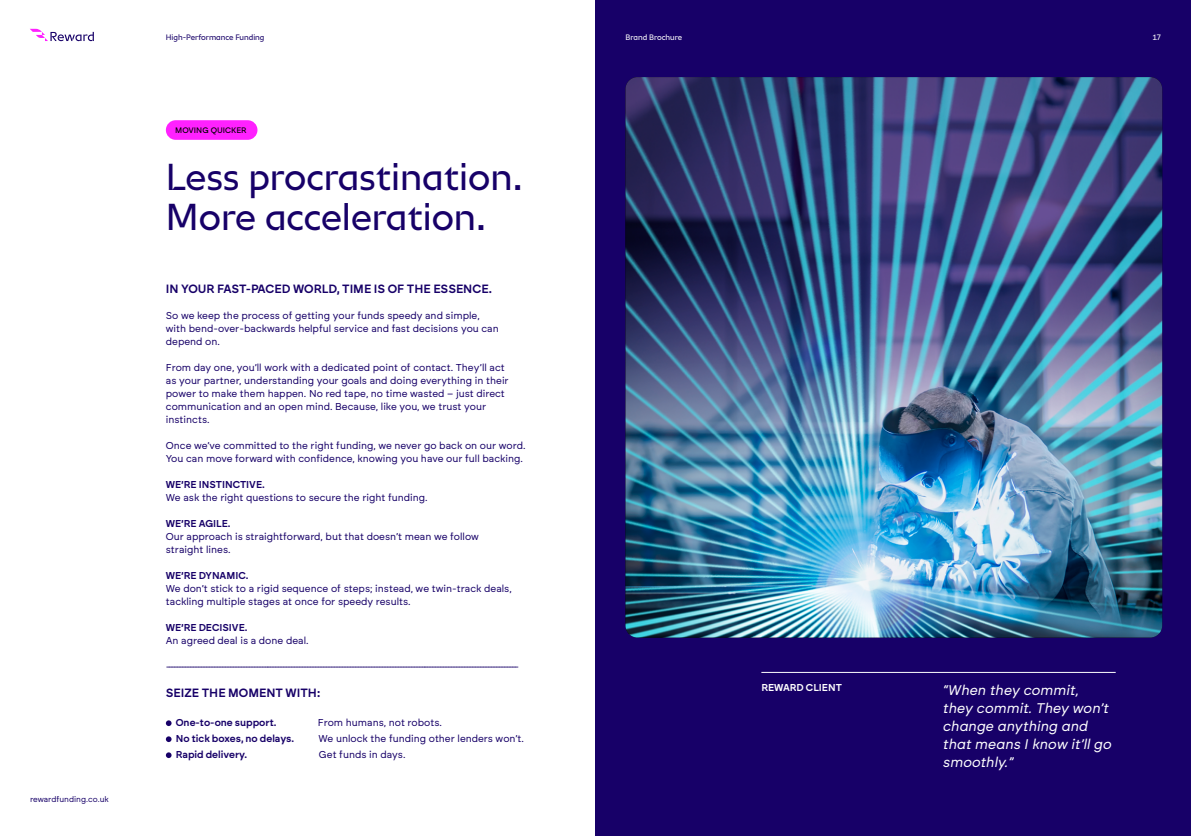
<style>
.page{position:relative;width:1191px;height:836px;background:#fff}
.page>*{position:absolute;margin:0;border:0;box-sizing:border-box;transform-origin:0 0}
.t1{font:38px/40px "F37 Incise";letter-spacing:-.005em;color:#170068}
.t2{font:italic 14px/18px "Brockmann";color:#fff}
.t3{font:600 12px "Brockmann";color:#170068}
.t4{font:10px/13px "Brockmann";color:#170068}
.t5{font:600 10px "Brockmann";color:#170068}
.t6{font:600 10px "Brockmann";color:#fff}
.t7{font:8px "F37 Incise";color:#170068}
.t8{font:8px "Brockmann";color:#170068}
.t9{font:8px "F37 Incise";letter-spacing:-.005em;color:#fff}
.t10{font:500 8px "Brockmann";color:#000}
</style>
<div class="page">
<div style="left:595px;top:0;width:596px;height:836px;background:#170068"></div>
<svg style="left:166px;top:720px;width:6px;height:6px"></svg>
<svg style="left:166px;top:736px;width:6px;height:6px"></svg>
<svg style="left:166px;top:752px;width:6px;height:6px"></svg>
<img style="left:625px;top:77px;width:537px;height:561px">
<hr style="left:761px;top:672px;width:354px;height:1px;background:#fff">
<svg style="left:30px;top:29px;width:64px;height:12px"></svg>
<div style="left:166px;top:120px;width:91px;height:20px;background:#ff21ff;border-radius:10px"></div>
<p class="t8" style="left:30px;top:795px;width:80px">rewardfunding.co.uk</p>
<p class="t7" style="left:166px;top:31px;width:100px">High-Performance Funding</p>
<p class="t9" style="left:625px;top:31px;width:58px">Brand Brochure</p>
<p class="t9" style="left:1152px;top:31px;width:10px">17</p>
<p class="t10" style="left:175px;top:125px;width:73px">MOVING QUICKER</p>
<h1 class="t1" style="left:166px;top:155px;width:358px">Less procrastination.<br>More acceleration.</h1>
<p class="t3" style="left:166px;top:281px;width:328px">IN YOUR FAST-PACED WORLD, TIME IS OF THE ESSENCE.</p>
<p class="t4" style="left:166px;top:309px;width:334px">So we keep the process of getting your funds speedy and simple, with bend-over-backwards helpful service and fast decisions you can depend on.</p>
<p class="t4" style="left:166px;top:361px;width:344px">From day one, you’ll work with a dedicated point of contact. They’ll act as your partner, understanding your goals and doing everything in their power to make them happen. No red tape, no time wasted – just direct communication and an open mind. Because, like you, we trust your instincts.</p>
<p class="t4" style="left:166px;top:439px;width:361px">Once we’ve committed to the right funding, we never go back on our word.<br>You can move forward with confidence, knowing you have our full backing.</p>
<p class="t5" style="left:166px;top:478px;width:100px">WE’RE INSTINCTIVE.</p>
<p class="t4" style="left:166px;top:491px;width:263px">We ask the right questions to secure the right funding.</p>
<p class="t5" style="left:166px;top:517px;width:66px">WE’RE AGILE.</p>
<p class="t4" style="left:166px;top:530px;width:314px">Our approach is straightforward, but that doesn’t mean we follow straight lines.</p>
<p class="t5" style="left:166px;top:569px;width:84px">WE’RE DYNAMIC.</p>
<p class="t4" style="left:166px;top:582px;width:347px">We don’t stick to a rigid sequence of steps; instead, we twin-track deals, tackling multiple stages at once for speedy results.</p>
<p class="t5" style="left:166px;top:621px;width:83px">WE’RE DECISIVE.</p>
<p class="t4" style="left:166px;top:634px;width:144px">An agreed deal is a done deal.</p>
<p class="t4" style="left:166px;top:660px;width:355px">------------------------------------------------------------------------------------------------------------------------------------</p>
<p class="t3" style="left:166px;top:685px;width:156px">SEIZE THE MOMENT WITH:</p>
<p class="t5" style="left:176px;top:716px;width:102px">One-to-one support.</p>
<p class="t4" style="left:318px;top:716px;width:125px">From humans, not robots.</p>
<p class="t5" style="left:176px;top:732px;width:120px">No tick boxes, no delays.</p>
<p class="t4" style="left:319px;top:732px;width:207px">We unlock the funding other lenders won’t.</p>
<p class="t5" style="left:176px;top:748px;width:73px">Rapid delivery.</p>
<p class="t4" style="left:319px;top:748px;width:88px">Get funds in days.</p>
<p class="t6" style="left:761px;top:681px;width:82px">REWARD CLIENT</p>
<h2 class="t2" style="left:942px;top:681px;width:170px">“When they commit, they commit. They won’t change anything and that means I know it’ll go smoothly.”</h2>
</div>
